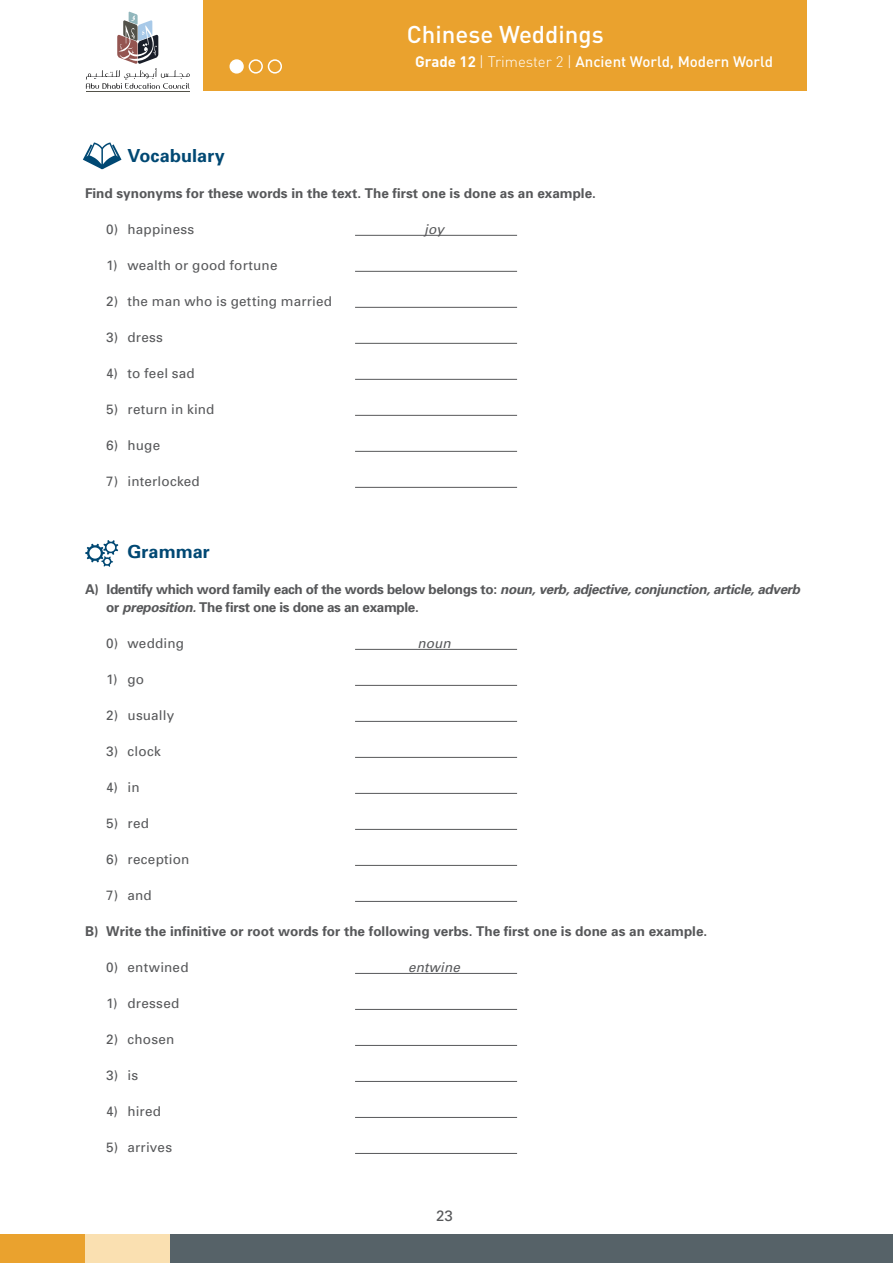
<style>
.page{position:relative;width:893px;height:1263px;background:#fff}
.page>*{position:absolute;margin:0;border:0;box-sizing:border-box;transform-origin:0 0}
.t1{font:500 24px "DIN";color:#fff}
.Task_Title{font:700 18px "Univers";letter-spacing:.005em;color:#004873}
.t2{font:500 15px "DIN";color:#fff}
.t3{font:15px "Univers";color:#57585a}
.Body_Indent__1_2_3{font:13.5px "Univers";letter-spacing:.015em;color:#57585a}
.Task_Instructions{font:700 13.5px "Univers";color:#57585a}
.Task_Instructions-2{font:700 13.5px/18px "Univers";letter-spacing:-.025em;color:#57585a}
.Body_Indent__1_2_3-2{font:italic 13.5px "Univers";letter-spacing:.005em;color:#57585a}
.s1{font-weight:700}
.s2{font-weight:300}
.s3{font-style:italic}
</style>
<div class="page">
<div style="left:203px;top:0;width:604px;height:90px;background:#eaa22e"></div>
<hr style="left:86px;top:91px;width:104px;height:1px;background:#53524a">
<svg style="left:86px;top:12px;width:104px;height:77px"></svg>
<div style="left:0;top:1235px;width:85px;height:28px;background:#eaa22e"></div>
<div style="left:85px;top:1235px;width:85px;height:28px;background:#fae0b1"></div>
<div style="left:170px;top:1235px;width:723px;height:28px;background:#566268"></div>
<hr style="left:355px;top:235px;width:162px;height:1px;background:#57585a">
<hr style="left:355px;top:271px;width:162px;height:1px;background:#57585a">
<hr style="left:355px;top:307px;width:162px;height:1px;background:#57585a">
<hr style="left:355px;top:343px;width:162px;height:1px;background:#57585a">
<hr style="left:355px;top:379px;width:162px;height:1px;background:#57585a">
<hr style="left:355px;top:415px;width:162px;height:1px;background:#57585a">
<hr style="left:355px;top:451px;width:162px;height:1px;background:#57585a">
<hr style="left:355px;top:487px;width:162px;height:1px;background:#57585a">
<hr style="left:355px;top:649px;width:162px;height:1px;background:#57585a">
<hr style="left:355px;top:685px;width:162px;height:1px;background:#57585a">
<hr style="left:355px;top:721px;width:162px;height:1px;background:#57585a">
<hr style="left:355px;top:757px;width:162px;height:1px;background:#57585a">
<hr style="left:355px;top:793px;width:162px;height:1px;background:#57585a">
<hr style="left:355px;top:829px;width:162px;height:1px;background:#57585a">
<hr style="left:355px;top:865px;width:162px;height:1px;background:#57585a">
<hr style="left:355px;top:901px;width:162px;height:1px;background:#57585a">
<hr style="left:355px;top:973px;width:162px;height:1px;background:#57585a">
<hr style="left:355px;top:1009px;width:162px;height:1px;background:#57585a">
<hr style="left:355px;top:1045px;width:162px;height:1px;background:#57585a">
<hr style="left:355px;top:1081px;width:162px;height:1px;background:#57585a">
<hr style="left:355px;top:1117px;width:162px;height:1px;background:#57585a">
<hr style="left:355px;top:1153px;width:162px;height:1px;background:#57585a">
<svg style="left:83px;top:142px;width:39px;height:27px"></svg>
<svg style="left:85px;top:540px;width:33px;height:27px"></svg>
<div style="left:249px;top:59px;width:14px;height:15px;border:2px solid #fff;border-radius:50%"></div>
<div style="left:230px;top:60px;width:13px;height:13px;background:#fff;border-radius:50%"></div>
<div style="left:229px;top:59px;width:15px;height:15px;border:2px solid #fff;border-radius:50%"></div>
<div style="left:268px;top:59px;width:14px;height:15px;border:2px solid #fff;border-radius:50%"></div>
<h1 class="t1" style="left:407px;top:18px;width:198px">Chinese Weddings</h1>
<p class="t2" style="left:415px;top:52px;width:360px"><span class="s1">Grade 12</span> <span class="s2">| Trimester 2 |</span> Ancient World, Modern World</p>
<p class="Task_Title" style="left:128px;top:144px;width:99px">Vocabulary</p>
<p class="Task_Instructions" style="left:85px;top:185px;width:512px">Find synonyms for these words in the text. The first one is done as an example.</p>
<p class="Body_Indent__1_2_3" style="left:106px;top:221px;width:90px">0) happiness</p>
<p class="Body_Indent__1_2_3" style="left:106px;top:257px;width:173px">1) wealth or good fortune</p>
<p class="Body_Indent__1_2_3" style="left:106px;top:293px;width:227px">2) the man who is getting married</p>
<p class="Body_Indent__1_2_3" style="left:106px;top:329px;width:58px">3) dress</p>
<p class="Body_Indent__1_2_3" style="left:106px;top:365px;width:90px">4) to feel sad</p>
<p class="Body_Indent__1_2_3" style="left:106px;top:401px;width:110px">5) return in kind</p>
<p class="Body_Indent__1_2_3" style="left:106px;top:437px;width:55px">6) huge</p>
<p class="Body_Indent__1_2_3" style="left:106px;top:473px;width:95px">7) interlocked</p>
<p class="Body_Indent__1_2_3-2" style="left:424px;top:221px;width:21px">joy</p>
<p class="Task_Title" style="left:128px;top:540px;width:84px">Grammar</p>
<p class="Task_Instructions-2" style="left:106px;top:580px;width:695px;text-indent:-21px">A) Identify which word family each of the words below belongs to: <span class="s3">noun, verb, adjective, conjunction, article, adverb </span>or <span class="s3">preposition.</span> The first one is done as an example.</p>
<p class="Body_Indent__1_2_3" style="left:106px;top:635px;width:79px">0) wedding</p>
<p class="Body_Indent__1_2_3" style="left:106px;top:671px;width:39px">1) go</p>
<p class="Body_Indent__1_2_3" style="left:106px;top:707px;width:69px">2) usually</p>
<p class="Body_Indent__1_2_3" style="left:106px;top:743px;width:56px">3) clock</p>
<p class="Body_Indent__1_2_3" style="left:106px;top:779px;width:35px">4) in</p>
<p class="Body_Indent__1_2_3" style="left:106px;top:815px;width:44px">5) red</p>
<p class="Body_Indent__1_2_3" style="left:106px;top:851px;width:85px">6) reception</p>
<p class="Body_Indent__1_2_3" style="left:106px;top:887px;width:47px">7) and</p>
<p class="Task_Instructions" style="left:85px;top:923px;width:624px">B) Write the infinitive or root words for the following verbs. The first one is done as an example.</p>
<p class="Body_Indent__1_2_3" style="left:106px;top:959px;width:84px">0) entwined</p>
<p class="Body_Indent__1_2_3" style="left:106px;top:995px;width:75px">1) dressed</p>
<p class="Body_Indent__1_2_3" style="left:106px;top:1031px;width:70px">2) chosen</p>
<p class="Body_Indent__1_2_3" style="left:106px;top:1067px;width:33px">3) is</p>
<p class="Body_Indent__1_2_3" style="left:106px;top:1103px;width:56px">4) hired</p>
<p class="Body_Indent__1_2_3" style="left:106px;top:1139px;width:67px">5) arrives</p>
<p class="Body_Indent__1_2_3-2" style="left:417px;top:635px;width:35px">noun</p>
<p class="Body_Indent__1_2_3-2" style="left:408px;top:959px;width:53px">entwine</p>
<p class="t3" style="left:436px;top:1206px;width:18px">23</p>
</div>
